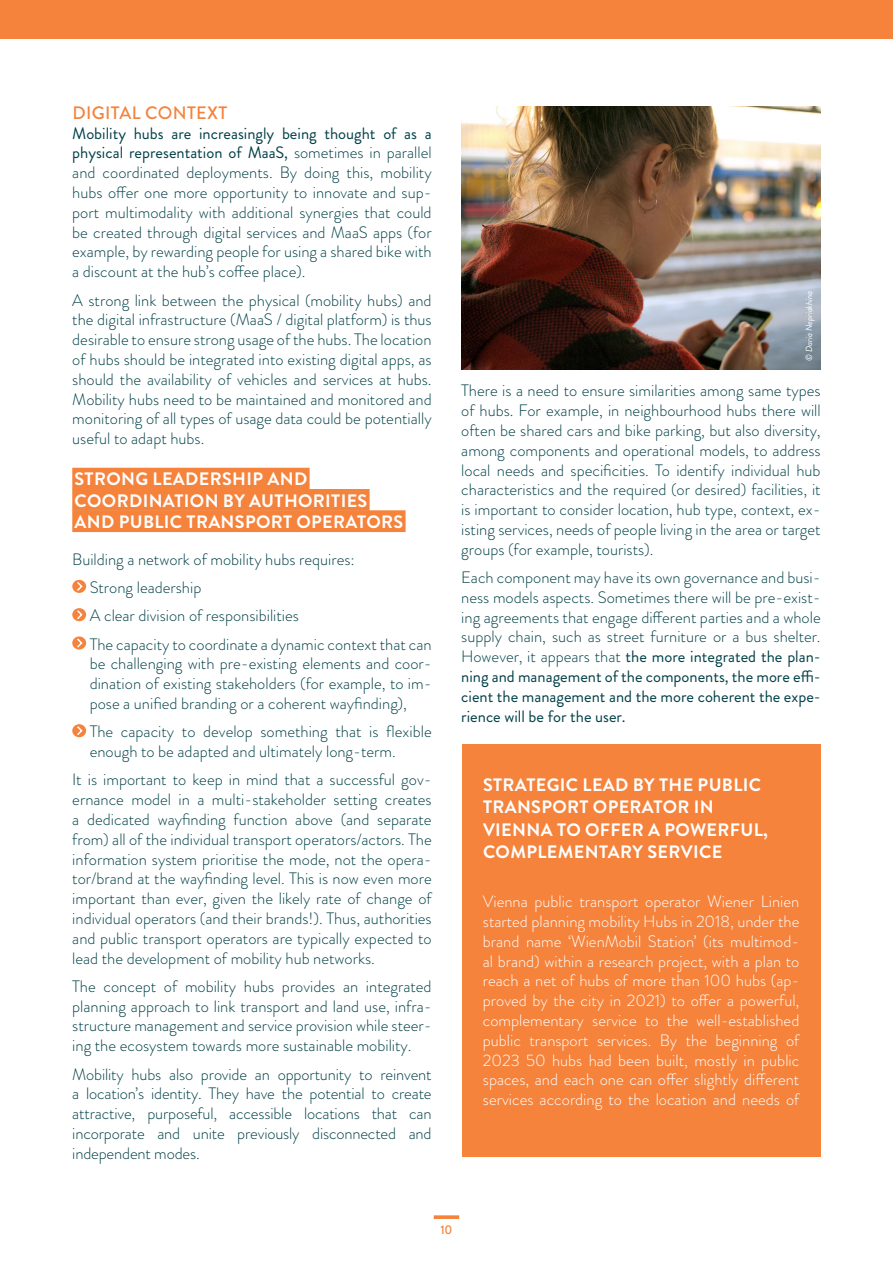
<style>
.page{position:relative;width:893px;height:1263px;background:#fff}
.page>*{position:absolute;margin:0;border:0;box-sizing:border-box;transform-origin:0 0}
.t1{font:700 18px/22.5px "Brandon Grotesque";letter-spacing:.02em;color:#fff}
.t2{font:500 18px "Brandon Grotesque";letter-spacing:.02em;color:#f5833c}
.t3{font:300 16.5px/19.8px "Brandon Grotesque";color:#004047;text-align:justify}
.t4{font:300 16.5px/19.8px "Brandon Grotesque";color:#fff;text-align:justify}
.t5{font:500 12.6px "Brandon Grotesque";color:#f5833c}
.t6{font:italic 9px "Brandon Grotesque";color:#fff}
.s1{font-weight:400}
</style>
<div class="page">
<div style="left:0;top:0;width:893px;height:39px;background:#f5833c"></div>
<svg style="left:434px;top:1215px;width:25px;height:4px"></svg>
<div style="left:72px;top:468px;width:238px;height:21px;background:#f5833c"></div>
<div style="left:72px;top:489px;width:298px;height:22px;background:#f5833c"></div>
<div style="left:72px;top:510px;width:334px;height:22px;background:#f5833c"></div>
<svg style="left:72px;top:580px;width:14px;height:13px"></svg>
<svg style="left:75px;top:580px;width:9px;height:12px"></svg>
<svg style="left:72px;top:608px;width:14px;height:13px"></svg>
<svg style="left:75px;top:609px;width:9px;height:12px"></svg>
<svg style="left:72px;top:636px;width:14px;height:13px"></svg>
<svg style="left:75px;top:637px;width:9px;height:12px"></svg>
<svg style="left:72px;top:724px;width:14px;height:13px"></svg>
<svg style="left:75px;top:725px;width:9px;height:12px"></svg>
<div style="left:462px;top:744px;width:359px;height:413px;background:#f5833c"></div>
<img style="left:461px;top:106px;width:360px;height:263px">
<p class="t2" style="left:72px;top:100px;width:156px">DIGITAL CONTEXT</p>
<p class="t3" style="left:72px;top:123px;width:361px"><span class="s1">Mobility hubs are increasingly being thought of as a physical representation of MaaS,</span> sometimes in parallel and coordinated deployments. By doing this, mobility hubs offer one more opportunity to innovate and sup&shy;port multimodality with additional synergies that could be created through digital services and MaaS apps (for example, by rewarding people for using a shared bike with a discount at the hub’s coffee place).</p>
<p class="t3" style="left:72px;top:290px;width:361px">A strong link between the physical (mobility hubs) and the digital infrastructure (MaaS / digital platform) is thus desirable to ensure strong usage of the hubs. The location of hubs should be integrated into existing digital apps, as should the availability of vehicles and services at hubs.<br>Mobility hubs need to be maintained and monitored and monitoring of all types of usage data could be potentially useful to adapt hubs.</p>
<p class="t1" style="left:75px;top:469px;width:330px;line-height:21.3px">STRONG LEADERSHIP AND<br>COORDINATION BY AUTHORITIES<br>AND PUBLIC TRANSPORT OPERATORS</p>
<p class="t3" style="left:90px;top:545px;width:343px;line-height:28.3px;text-align:left;text-indent:-17px">Building a network of mobility hubs requires:<br>Strong leadership<br>A clear division of responsibilities<br>The capacity to coordinate a dynamic context that can</p>
<p class="t3" style="left:90px;top:654px;width:343px">be challenging with pre-existing elements and coor&shy;dination of existing stakeholders (for example, to im&shy;pose a unified branding or a coherent wayfinding),</p>
<p class="t3" style="left:90px;top:722px;width:343px">The capacity to develop something that is flexible enough to be adapted and ultimately long-term.</p>
<p class="t3" style="left:72px;top:770px;width:361px">It is important to keep in mind that a successful gov&shy;ernance model in a multi-stakeholder setting creates a dedicated wayfinding function above (and separate from) all of the individual transport operators/actors. The information system prioritise the mode, not the opera&shy;tor/brand at the wayfinding level. This is now even more important than ever, given the likely rate of change of individual operators (and their brands!). Thus, authorities and public transport operators are typically expected to lead the development of mobility hub networks.</p>
<p class="t3" style="left:72px;top:976px;width:361px">The concept of mobility hubs provides an integrated planning approach to link transport and land use, infra&shy;structure management and service provision while steer&shy;ing the ecosystem towards more sustainable mobility.</p>
<p class="t3" style="left:72px;top:1064px;width:361px">Mobility hubs also provide an opportunity to reinvent a location’s identity. They have the potential to create attractive, purposeful, accessible locations that can incorporate and unite previously disconnected and independent modes.</p>
<p class="t6" style="left:803px;top:361px;width:72px;rotate:-90deg">© Daria Nepriakhina</p>
<p class="t3" style="left:461px;top:381px;width:361px">There is a need to ensure similarities among same types of hubs. For example, in neighbourhood hubs there will often be shared cars and bike parking, but also diversity, among components and operational models, to address local needs and specificities. To identify individual hub characteristics and the required (or desired) facilities, it is important to consider location, hub type, context, ex&shy;isting services, needs of people living in the area or target groups (for example, tourists).</p>
<p class="t3" style="left:461px;top:567px;width:361px">Each component may have its own governance and busi&shy;ness models aspects. Sometimes there will be pre-exist&shy;ing agreements that engage different parties and a whole supply chain, such as street furniture or a bus shelter.<br>However, it appears that <span class="s1">the more integrated the plan&shy;ning and management of the components, the more effi&shy;cient the management and the more coherent the expe&shy;rience will be for the user.</span></p>
<p class="t1" style="left:483px;top:774px;width:286px">STRATEGIC LEAD BY THE PUBLIC<br>TRANSPORT OPERATOR IN<br>VIENNA TO OFFER A POWERFUL,<br>COMPLEMENTARY SERVICE</p>
<p class="t4" style="left:483px;top:892px;width:318px">Vienna public transport operator Wiener Linien started planning mobility Hubs in 2018, under the brand name ‘WienMobil Station’ (its multimod&shy;al brand) within a research project, with a plan to reach a net of hubs of more than 100 hubs (ap&shy;proved by the city in 2021) to offer a powerful, complementary service to the well-established public transport services. By the beginning of 2023 50 hubs had been built, mostly in public spaces, and each one can offer slightly different services according to the location and needs of</p>
<p class="t5" style="left:440px;top:1221px;width:14px">10</p>
</div>
